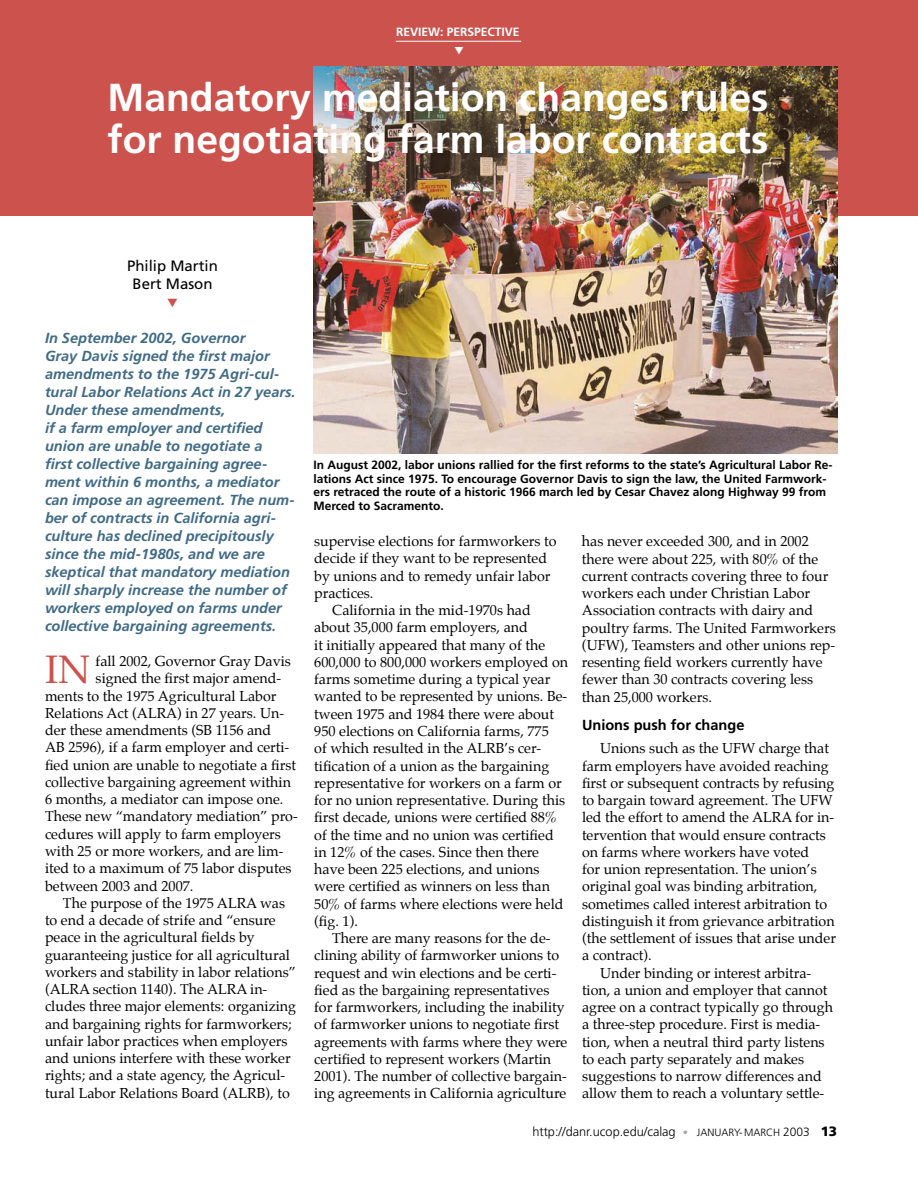
<style>
.page{position:relative;width:918px;height:1188px;background:#fff}
.page>*{position:absolute;margin:0;border:0;box-sizing:border-box;transform-origin:0 0}
.t1{font:700 39px/42px "Frutiger";color:#fff}
.t2{font:39px "Palatino";color:#cc534d}
.t3{font:15px/18px "Frutiger";color:#000;text-align:center}
.t4{font:italic 700 14.55px/18px "Frutiger";color:#3f6a86}
.t5{font:700 14.55px "Frutiger";color:#000}
.t6{font:14.25px/17.2px "Palatino";color:#000}
.t7{font:300 12.75px "Frutiger";color:#000}
.t8{font:700 12px/13.5px "Frutiger";color:#000}
.t9{font:700 12px "Frutiger";color:#fff}
.s1{font-size:10.5px;color:#a7a9ac}
.s2{font-size:10.5px}
.s3{font-size:12px}
.s4{font-weight:900;font-size:13.5px}
</style>
<div class="page">
<div style="left:0;top:0;width:918px;height:216px;background:#cc534d"></div>
<img style="left:313px;top:67px;width:525px;height:387px">
<hr style="left:396px;top:41px;width:125px;height:1px;background:#fff">
<p class="t9" style="left:396px;top:24px;width:16px">Review</p>
<p class="t9" style="left:440px;top:24px;width:81px">: PERSPECTIVE</p>
<h1 class="t1" style="left:108px;top:76px;width:662px">Mandatory mediation changes rules for negotiating farm labor contracts</h1>
<p class="t3" style="left:127px;top:257px;width:92px">Philip Martin<br>Bert Mason</p>
<p class="t4" style="left:45px;top:329px;width:252px">In September 2002, Governor<br>Gray Davis signed the first major amendments to the 1975 Agri-cul&shy;tural Labor Relations Act in 27 years.<br>Under these amendments,<br>if a farm employer and certified union are unable to negotiate a<br>first collective bargaining agree&shy;ment within 6 months, a mediator can impose an agreement. The num&shy;ber of contracts in California agri&shy;culture has declined precipitously since the mid-1980s, and we are skeptical that mandatory mediation will sharply increase the number of workers employed on farms under collective bargaining agreements.</p>
<h1 class="t2" style="left:45px;top:645px;width:47px">IN</h1>
<p class="t6" style="left:96px;top:654px;width:197px">fall 2002, Governor Gray Davis</p>
<p class="t6" style="left:96px;top:671px;width:187px">signed the first major amend-</p>
<p class="t6" style="left:45px;top:688px;width:233px">ments to the 1975 Agricultural Labor</p>
<p class="t6" style="left:45px;top:706px;width:241px">Relations Act (ALRA) in 27 years. Un-</p>
<p class="t6" style="left:45px;top:723px;width:228px">der these amendments (SB 1156 and</p>
<p class="t6" style="left:45px;top:740px;width:246px">AB 2596), if a farm employer and certi-</p>
<p class="t6" style="left:45px;top:757px;width:253px">fied union are unable to negotiate a first</p>
<p class="t6" style="left:45px;top:775px;width:247px">collective bargaining agreement within</p>
<p class="t6" style="left:45px;top:792px;width:240px">6 months, a mediator can impose one.</p>
<p class="t6" style="left:45px;top:809px;width:254px">These new “mandatory mediation” pro-</p>
<p class="t6" style="left:45px;top:826px;width:237px">cedures will apply to farm employers</p>
<p class="t6" style="left:45px;top:844px;width:240px">with 25 or more workers, and are lim-</p>
<p class="t6" style="left:45px;top:861px;width:248px">ited to a maximum of 75 labor disputes</p>
<p class="t6" style="left:45px;top:878px;width:150px">between 2003 and 2007.</p>
<p class="t6" style="left:63px;top:895px;width:224px">The purpose of the 1975 ALRA was</p>
<p class="t6" style="left:45px;top:913px;width:232px">to end a decade of strife and “ensure</p>
<p class="t6" style="left:45px;top:930px;width:211px">peace in the agricultural fields by</p>
<p class="t6" style="left:45px;top:947px;width:247px">guaranteeing justice for all agricultural</p>
<p class="t6" style="left:45px;top:965px;width:252px">workers and stability in labor relations”</p>
<p class="t6" style="left:45px;top:982px;width:224px">(ALRA section 1140). The ALRA in-</p>
<p class="t6" style="left:45px;top:999px;width:253px">cludes three major elements: organizing</p>
<p class="t6" style="left:45px;top:1016px;width:248px">and bargaining rights for farmworkers;</p>
<p class="t6" style="left:45px;top:1034px;width:244px">unfair labor practices when employers</p>
<p class="t6" style="left:45px;top:1051px;width:247px">and unions interfere with these worker</p>
<p class="t6" style="left:45px;top:1068px;width:242px">rights; and a state agency, the Agricul-</p>
<p class="t6" style="left:45px;top:1085px;width:246px">tural Labor Relations Board (ALRB), to</p>
<p class="t8" style="left:314px;top:458px;width:520px">In August 2002, labor unions rallied for the first reforms to the state’s Agricultural Labor Re&shy;lations Act since 1975. To encourage Governor Davis to sign the law, the United Farmwork&shy;ers retraced the route of a historic 1966 march led by Cesar Chavez along Highway 99 from Merced to Sacramento.</p>
<p class="t6" style="left:314px;top:534px;width:244px">supervise elections for farmworkers to</p>
<p class="t6" style="left:314px;top:551px;width:234px">decide if they want to be represented</p>
<p class="t6" style="left:314px;top:568px;width:238px">by unions and to remedy unfair labor</p>
<p class="t6" style="left:314px;top:586px;width:61px">practices.</p>
<p class="t6" style="left:332px;top:603px;width:200px">California in the mid-1970s had</p>
<p class="t6" style="left:314px;top:620px;width:215px">about 35,000 farm employers, and</p>
<p class="t6" style="left:314px;top:637px;width:232px">it initially appeared that many of the</p>
<p class="t6" style="left:314px;top:655px;width:256px">600,000 to 800,000 workers employed on</p>
<p class="t6" style="left:314px;top:672px;width:238px">farms sometime during a typical year</p>
<p class="t6" style="left:314px;top:689px;width:255px">wanted to be represented by unions. Be-</p>
<p class="t6" style="left:314px;top:706px;width:241px">tween 1975 and 1984 there were about</p>
<p class="t6" style="left:314px;top:724px;width:236px">950 elections on California farms, 775</p>
<p class="t6" style="left:314px;top:741px;width:228px">of which resulted in the ALRB’s cer-</p>
<p class="t6" style="left:314px;top:758px;width:237px">tification of a union as the bargaining</p>
<p class="t6" style="left:314px;top:775px;width:249px">representative for workers on a farm or</p>
<p class="t6" style="left:314px;top:793px;width:253px">for no union representative. During this</p>
<p class="t6" style="left:314px;top:810px;width:244px">first decade, unions were certified 88%</p>
<p class="t6" style="left:314px;top:827px;width:241px">of the time and no union was certified</p>
<p class="t6" style="left:314px;top:845px;width:226px">in 12% of the cases. Since then there</p>
<p class="t6" style="left:314px;top:862px;width:227px">have been 225 elections, and unions</p>
<p class="t6" style="left:314px;top:879px;width:237px">were certified as winners on less than</p>
<p class="t6" style="left:314px;top:896px;width:251px">50% of farms where elections were held</p>
<p class="t6" style="left:314px;top:914px;width:45px">(fig. 1).</p>
<p class="t6" style="left:332px;top:931px;width:220px">There are many reasons for the de-</p>
<p class="t6" style="left:314px;top:948px;width:246px">clining ability of farmworker unions to</p>
<p class="t6" style="left:314px;top:965px;width:244px">request and win elections and be certi-</p>
<p class="t6" style="left:314px;top:983px;width:237px">fied as the bargaining representatives</p>
<p class="t6" style="left:314px;top:1000px;width:252px">for farmworkers, including the inability</p>
<p class="t6" style="left:314px;top:1017px;width:246px">of farmworker unions to negotiate first</p>
<p class="t6" style="left:314px;top:1034px;width:255px">agreements with farms where they were</p>
<p class="t6" style="left:314px;top:1052px;width:238px">certified to represent workers (Martin</p>
<p class="t6" style="left:314px;top:1069px;width:254px">2001). The number of collective bargain-</p>
<p class="t6" style="left:314px;top:1086px;width:254px">ing agreements in California agriculture</p>
<p class="t6" style="left:582px;top:534px;width:255px">has never exceeded 300, and in 2002 there were about 225, with 80% of the current contracts covering three to four workers each under Christian Labor Association contracts with dairy and poultry farms. The United Farmworkers (UFW), Teamsters and other unions rep&shy;resenting field workers currently have fewer than 30 contracts covering less than 25,000 workers.</p>
<p class="t5" style="left:582px;top:716px;width:164px">Unions push for change</p>
<p class="t6" style="left:600px;top:741px;width:231px">Unions such as the UFW charge that</p>
<p class="t6" style="left:582px;top:758px;width:248px">farm employers have avoided reaching</p>
<p class="t6" style="left:582px;top:775px;width:254px">first or subsequent contracts by refusing</p>
<p class="t6" style="left:582px;top:793px;width:252px">to bargain toward agreement. The UFW</p>
<p class="t6" style="left:582px;top:810px;width:254px">led the effort to amend the ALRA for in-</p>
<p class="t6" style="left:582px;top:827px;width:245px">tervention that would ensure contracts</p>
<p class="t6" style="left:582px;top:845px;width:229px">on farms where workers have voted</p>
<p class="t6" style="left:582px;top:862px;width:236px">for union representation. The union’s</p>
<p class="t6" style="left:582px;top:879px;width:237px">original goal was binding arbitration,</p>
<p class="t6" style="left:582px;top:896px;width:247px">sometimes called interest arbitration to</p>
<p class="t6" style="left:582px;top:914px;width:254px">distinguish it from grievance arbitration</p>
<p class="t6" style="left:582px;top:931px;width:256px">(the settlement of issues that arise under</p>
<p class="t6" style="left:582px;top:948px;width:71px">a contract).</p>
<p class="t6" style="left:600px;top:965px;width:213px">Under binding or interest arbitra-</p>
<p class="t6" style="left:582px;top:983px;width:247px">tion, a union and employer that cannot</p>
<p class="t6" style="left:582px;top:1000px;width:252px">agree on a contract typically go through</p>
<p class="t6" style="left:582px;top:1017px;width:240px">a three-step procedure. First is media-</p>
<p class="t6" style="left:582px;top:1034px;width:244px">tion, when a neutral third party listens</p>
<p class="t6" style="left:582px;top:1052px;width:224px">to each party separately and makes</p>
<p class="t6" style="left:582px;top:1069px;width:241px">suggestions to narrow differences and</p>
<p class="t6" style="left:582px;top:1086px;width:244px">allow them to reach a voluntary settle-</p>
<p class="t7" style="left:532px;top:1124px;width:306px">http://danr.ucop.edu/calag <span class="s1">•</span> <span class="s2">JANUARY-MARCH</span> <span class="s3">2003</span> <span class="s4">13</span></p>
</div>
